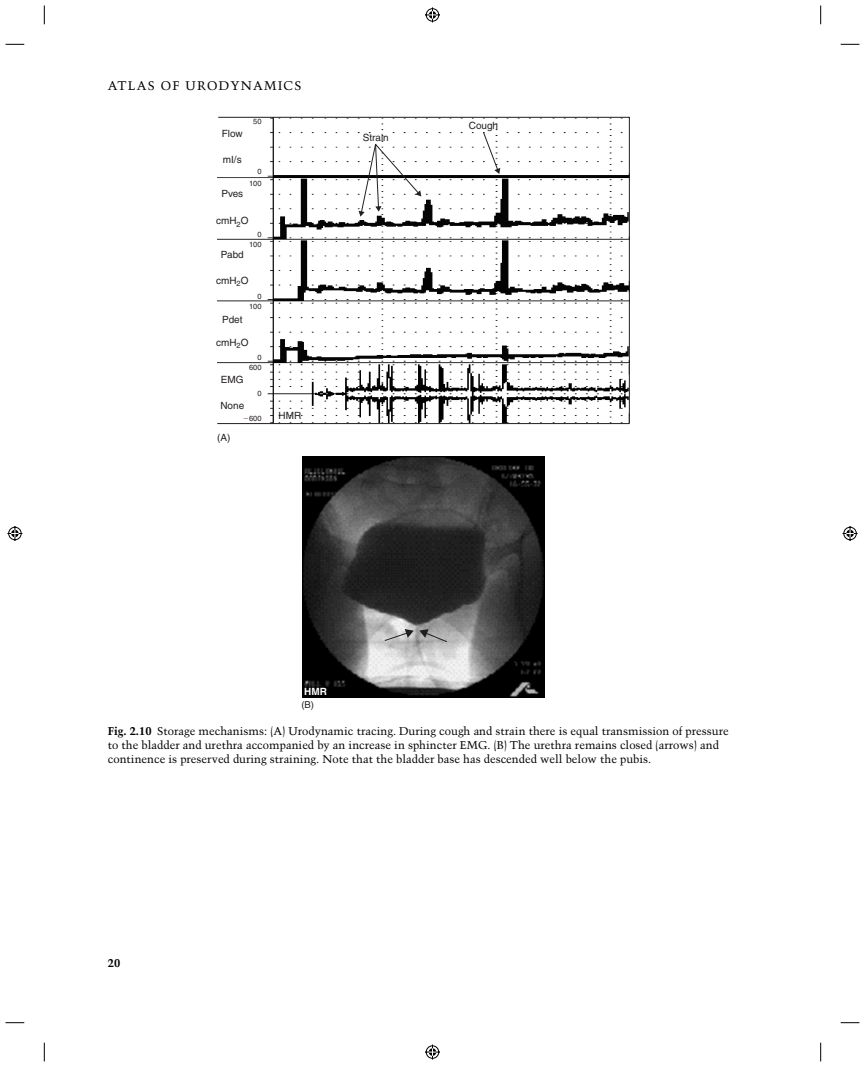
<style>
.page{position:relative;width:865px;height:1067px;background:#fff}
.page>*{position:absolute;margin:0;border:0;box-sizing:border-box;transform-origin:0 0}
.t1{font:12.5px "Trump Mediaeval";letter-spacing:.1em;color:#000}
.t2{font:11.25px/13.8px "Trump Mediaeval";color:#000}
.t3{font:700 11.25px "Trump Mediaeval";color:#000}
.t4{font:10px "Helvetica";color:#231f20}
.t5{font:700 10px "Helvetica";color:#fff}
.t6{font:9.5px "Helvetica";color:#231f20}
.t7{font:7.5px/10.4px "Helvetica";color:#231f20;text-align:right}
.s1{font-family:"Mathematical Pi One"}
.s2{font-weight:700}
</style>
<div class="page">
<img style="left:217px;top:118px;width:412px;height:305px">
<svg style="left:358px;top:142px;width:63px;height:75px"></svg>
<svg style="left:482px;top:131px;width:18px;height:43px"></svg>
<hr style="left:629px;top:117px;width:1px;height:306px;background:#231f20">
<hr style="left:218px;top:117px;width:411px;height:1px;background:#231f20">
<hr style="left:217px;top:423px;width:412px;height:1px;background:#231f20">
<img style="left:302px;top:456px;width:242px;height:241px">
<svg style="left:384px;top:629px;width:64px;height:14px"></svg>
<svg style="left:6px;top:44px;width:18px;height:1px"></svg>
<svg style="left:840px;top:44px;width:19px;height:1px"></svg>
<svg style="left:6px;top:1022px;width:18px;height:1px"></svg>
<svg style="left:840px;top:1022px;width:19px;height:1px"></svg>
<svg style="left:44px;top:6px;width:1px;height:18px"></svg>
<svg style="left:44px;top:1042px;width:1px;height:19px"></svg>
<svg style="left:820px;top:6px;width:1px;height:18px"></svg>
<svg style="left:820px;top:1042px;width:1px;height:19px"></svg>
<svg style="left:425px;top:7px;width:15px;height:16px"></svg>
<svg style="left:425px;top:1044px;width:15px;height:16px"></svg>
<svg style="left:7px;top:526px;width:16px;height:15px"></svg>
<svg style="left:842px;top:526px;width:16px;height:15px"></svg>
<p class="t1" style="left:108px;top:81px;width:195px">ATLAS OF URODYNAMICS</p>
<p class="t7" style="left:253px;top:117px;width:10px">50</p>
<p class="t4" style="left:222px;top:130px;width:22px">Flow</p>
<p class="t4" style="left:223px;top:156px;width:20px">mI/s</p>
<p class="t4" style="left:221px;top:190px;width:23px">Pves</p>
<p class="t4" style="left:216px;top:217px;width:34px">cmH<sub>2</sub>O</p>
<p class="t4" style="left:221px;top:251px;width:24px">Pabd</p>
<p class="t4" style="left:216px;top:276px;width:34px">cmH<sub>2</sub>O</p>
<p class="t4" style="left:222px;top:315px;width:22px">Pdet</p>
<p class="t4" style="left:216px;top:338px;width:34px">cmH<sub>2</sub>O</p>
<p class="t4" style="left:221px;top:375px;width:24px">EMG</p>
<p class="t4" style="left:220px;top:401px;width:25px">None</p>
<p class="t4" style="left:217px;top:433px;width:15px">(A)</p>
<p class="t7" style="left:249px;top:166px;width:14px;line-height:11.6px">0<br>100</p>
<p class="t7" style="left:249px;top:230px;width:14px">0<br>100</p>
<p class="t7" style="left:249px;top:291px;width:14px">0<br>100</p>
<p class="t7" style="left:249px;top:353px;width:14px">0<br>600</p>
<p class="t7" style="left:257px;top:388px;width:6px">0</p>
<p class="t7" style="left:243px;top:414px;width:20px"><span class="s1">-</span>600</p>
<p class="t4" style="left:278px;top:412px;width:24px">HMR</p>
<p class="t4" style="left:363px;top:133px;width:27px">Strain</p>
<p class="t4" style="left:469px;top:121px;width:31px">Cough</p>
<p class="t5" style="left:304px;top:687px;width:24px">HMR</p>
<p class="t6" style="left:301px;top:701px;width:14px">(B)</p>
<p class="t2" style="left:108px;top:725px;width:622px"><span class="s2">Fig. 2.10</span> Storage mechanisms: (A) Urodynamic tracing. During cough and strain there is equal transmission of pressure to the bladder and urethra accompanied by an increase in sphincter EMG. (B) The urethra remains closed (arrows) and continence is preserved during straining. Note that the bladder base has descended well below the pubis.</p>
<p class="t3" style="left:108px;top:958px;width:14px">20</p>
</div>
